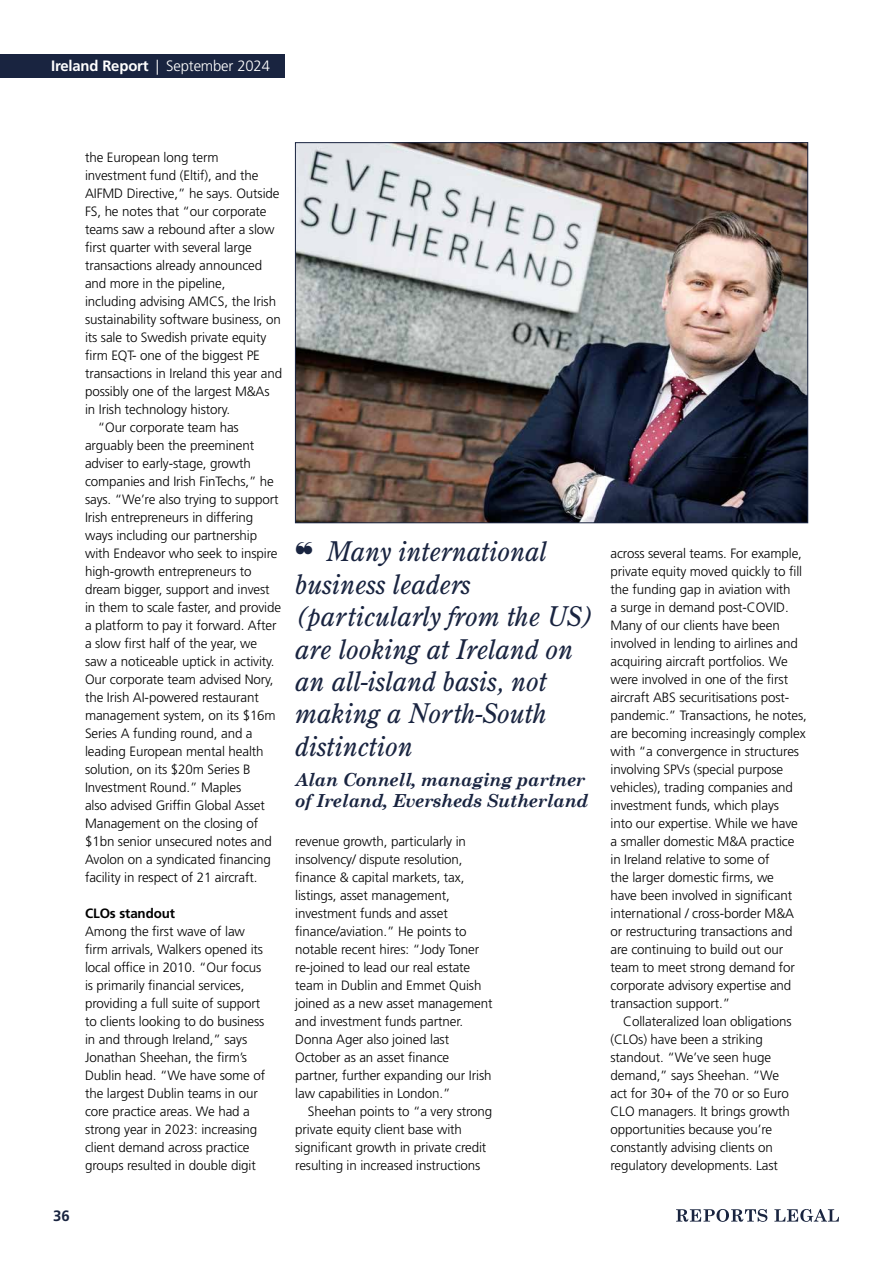
<style>
.page{position:relative;width:893px;height:1263px;background:#fff}
.page>*{position:absolute;margin:0;border:0;box-sizing:border-box;transform-origin:0 0}
.t1{font:italic 27px/32.4px "Century Old Style Std";color:#192440}
.t2{font:italic 700 18px/21.6px "Century Schoolbook";letter-spacing:-.02em;color:#192440}
.t3{font:300 15px "Frutiger LT Std";letter-spacing:-.01em;color:#fff}
.t4{font:700 15px "Frutiger LT Std";color:#192440}
.t5{font:300 13.5px/18px "Frutiger LT Std";letter-spacing:-.01em;color:#000}
.t6{font:700 13.5px "Frutiger LT Std";letter-spacing:-.01em;color:#000}
.s1{font-weight:700}
</style>
<div class="page">
<div style="left:0;top:54px;width:285px;height:23px;background:#192440"></div>
<svg style="left:676px;top:1209px;width:91px;height:13px"></svg>
<svg style="left:774px;top:1209px;width:65px;height:13px"></svg>
<img style="left:297px;top:144px;width:509px;height:377px">
<p class="t3" style="left:51px;top:58px;width:220px"><span class="s1">Ireland Report</span> | September 2024</p>
<p class="t4" style="left:53px;top:1207px;width:18px">36</p>
<p class="t5" style="left:85px;top:148px;width:135px">the European long term</p>
<p class="t5" style="left:85px;top:166px;width:175px">investment fund (Eltif), and the</p>
<p class="t5" style="left:85px;top:184px;width:196px">AIFMD Directive,” he says. Outside</p>
<p class="t5" style="left:85px;top:202px;width:183px">FS, he notes that “our corporate</p>
<p class="t5" style="left:85px;top:220px;width:191px">teams saw a rebound after a slow</p>
<p class="t5" style="left:85px;top:238px;width:168px">first quarter with several large</p>
<p class="t5" style="left:85px;top:256px;width:179px">transactions already announced</p>
<p class="t5" style="left:85px;top:274px;width:142px">and more in the pipeline,</p>
<p class="t5" style="left:85px;top:292px;width:193px">including advising AMCS, the Irish</p>
<p class="t5" style="left:85px;top:310px;width:197px">sustainability software business, on</p>
<p class="t5" style="left:85px;top:328px;width:183px">its sale to Swedish private equity</p>
<p class="t5" style="left:85px;top:346px;width:176px">firm EQT- one of the biggest PE</p>
<p class="t5" style="left:85px;top:364px;width:199px">transactions in Ireland this year and</p>
<p class="t5" style="left:85px;top:382px;width:186px">possibly one of the largest M&amp;As</p>
<p class="t5" style="left:85px;top:400px;width:147px">in Irish technology history.</p>
<p class="t5" style="left:98px;top:418px;width:142px">“Our corporate team has</p>
<p class="t5" style="left:85px;top:436px;width:171px">arguably been the preeminent</p>
<p class="t5" style="left:85px;top:454px;width:167px">adviser to early-stage, growth</p>
<p class="t5" style="left:85px;top:472px;width:190px">companies and Irish FinTechs,” he</p>
<p class="t5" style="left:85px;top:490px;width:195px">says. “We’re also trying to support</p>
<p class="t5" style="left:85px;top:508px;width:170px">Irish entrepreneurs in differing</p>
<p class="t5" style="left:85px;top:526px;width:174px">ways including our partnership</p>
<p class="t5" style="left:85px;top:544px;width:194px">with Endeavor who seek to inspire</p>
<p class="t5" style="left:85px;top:562px;width:168px">high-growth entrepreneurs to</p>
<p class="t5" style="left:85px;top:580px;width:186px">dream bigger, support and invest</p>
<p class="t5" style="left:85px;top:598px;width:198px">in them to scale faster, and provide</p>
<p class="t5" style="left:85px;top:616px;width:193px">a platform to pay it forward. After</p>
<p class="t5" style="left:85px;top:634px;width:174px">a slow first half of the year, we</p>
<p class="t5" style="left:85px;top:652px;width:191px">saw a noticeable uptick in activity.</p>
<p class="t5" style="left:85px;top:670px;width:190px">Our corporate team advised Nory,</p>
<p class="t5" style="left:85px;top:688px;width:175px">the Irish AI-powered restaurant</p>
<p class="t5" style="left:85px;top:706px;width:192px">management system, on its $16m</p>
<p class="t5" style="left:85px;top:724px;width:169px">Series A funding round, and a</p>
<p class="t5" style="left:85px;top:742px;width:180px">leading European mental health</p>
<p class="t5" style="left:85px;top:760px;width:167px">solution, on its $20m Series B</p>
<p class="t5" style="left:85px;top:778px;width:158px">Investment Round.” Maples</p>
<p class="t5" style="left:85px;top:796px;width:181px">also advised Griffin Global Asset</p>
<p class="t5" style="left:85px;top:814px;width:175px">Management on the closing of</p>
<p class="t5" style="left:85px;top:832px;width:188px">$1bn senior unsecured notes and</p>
<p class="t5" style="left:85px;top:850px;width:187px">Avolon on a syndicated financing</p>
<p class="t5" style="left:85px;top:868px;width:174px">facility in respect of 21 aircraft.</p>
<p class="t6" style="left:85px;top:905px;width:92px">CLOs standout</p>
<p class="t5" style="left:85px;top:922px;width:182px">Among the first wave of law firm arrivals, Walkers opened its local office in 2010. “Our focus is primarily financial services, providing a full suite of support to clients looking to do business in and through Ireland,” says<br>Jonathan Sheehan, the firm’s<br>Dublin head. “We have some of the largest Dublin teams in our core practice areas. We had a strong year in 2023: increasing client demand across practice groups resulted in double digit</p>
<h1 class="t1" style="left:295px;top:535px;width:300px">❝ Many international business leaders (particularly from the US) are looking at Ireland on an all-island basis, not making a North-South distinction</h1>
<h2 class="t2" style="left:295px;top:768px;width:295px">Alan Connell, managing partner of Ireland, Eversheds Sutherland</h2>
<p class="t5" style="left:295px;top:832px;width:199px">revenue growth, particularly in insolvency/ dispute resolution, finance &amp; capital markets, tax, listings, asset management, investment funds and asset finance/aviation.” He points to notable recent hires: “Jody Toner re-joined to lead our real estate team in Dublin and Emmet Quish joined as a new asset management and investment funds partner.<br>Donna Ager also joined last<br>October as an asset finance partner, further expanding our Irish law capabilities in London.”</p>
<p class="t5" style="left:295px;top:1102px;width:199px;text-indent:13px">Sheehan points to “a very strong private equity client base with significant growth in private credit resulting in increased instructions</p>
<p class="t5" style="left:610px;top:545px;width:198px">across several teams. For example, private equity moved quickly to fill the funding gap in aviation with<br>a surge in demand post-COVID.<br>Many of our clients have been involved in lending to airlines and acquiring aircraft portfolios. We were involved in one of the first aircraft ABS securitisations post&shy;pandemic.” Transactions, he notes, are becoming increasingly complex with “a convergence in structures involving SPVs (special purpose vehicles), trading companies and investment funds, which plays<br>into our expertise. While we have a smaller domestic M&amp;A practice in Ireland relative to some of<br>the larger domestic firms, we<br>have been involved in significant international / cross-border M&amp;A or restructuring transactions and are continuing to build out our team to meet strong demand for corporate advisory expertise and transaction support.”</p>
<p class="t5" style="left:610px;top:1012px;width:183px;text-indent:13px">Collateralized loan obligations (CLOs) have been a striking standout. “We’ve seen huge demand,” says Sheehan. “We act for 30+ of the 70 or so Euro<br>CLO managers. It brings growth opportunities because you’re constantly advising clients on regulatory developments. Last</p>
</div>
